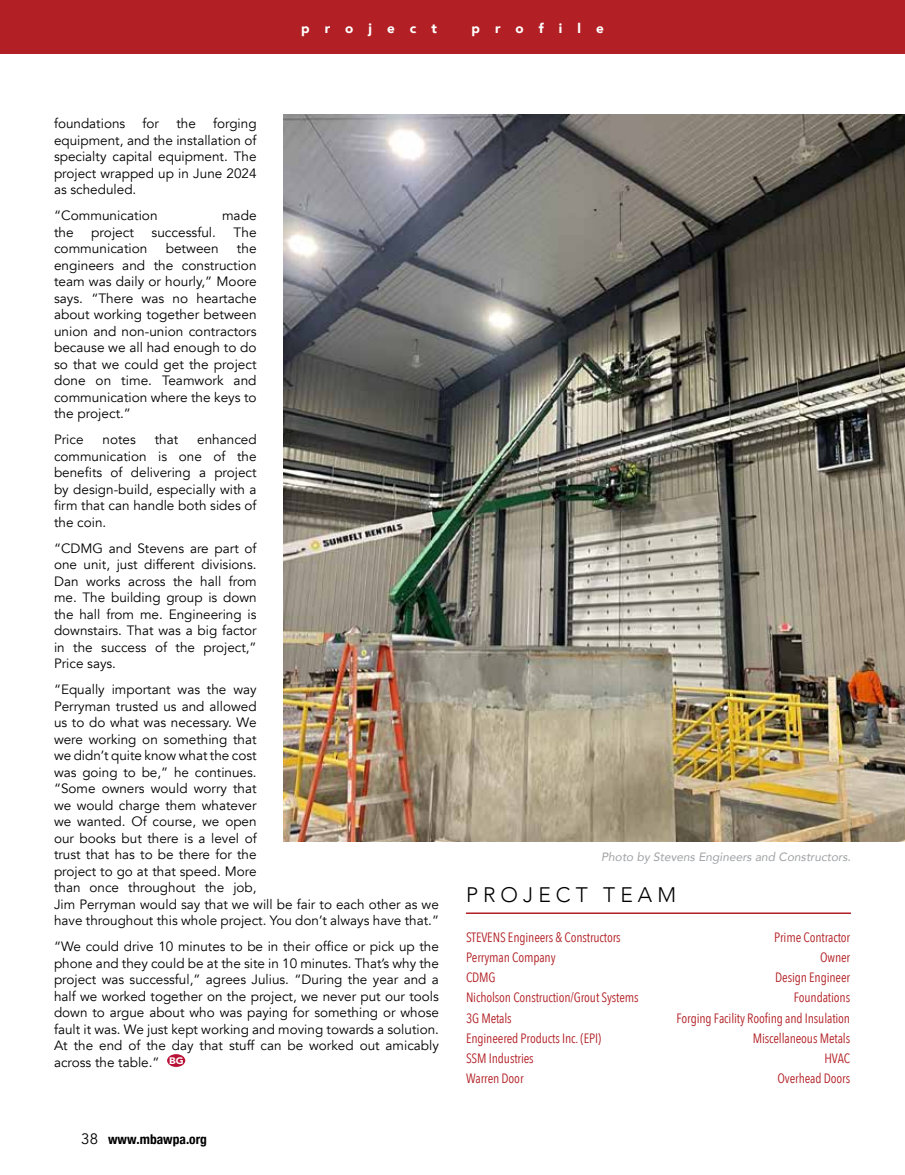
<style>
.page{position:relative;width:905px;height:1175px;background:#fff}
.page>*{position:absolute;margin:0;border:0;box-sizing:border-box;transform-origin:0 0}
.t1{font:300 21px "Avenir";letter-spacing:.24em;color:#000}
.t2{font:13.5px/16.5px "Avenir";color:#000;text-align:justify}
.t3{font:13.5px "Avenir Next Condensed";letter-spacing:-.01em;color:#b22025}
.t4{font:700 condensed 13.5px "Helvetica Neue";color:#000}
.t5{font:900 13.5px "Avenir";letter-spacing:1.12em;color:#fff}
.t6{font:italic 12px "Avenir";color:#9fa1a4}
.s1{font-family:"Avenir";font-weight:400;font-stretch:normal;font-size:15px}
</style>
<div class="page">
<div style="left:167px;top:1054px;width:18px;height:12px;background:#b81237;border-radius:50%"></div>
<hr style="left:466px;top:912px;width:384px;height:2px;background:#b22025">
<img style="left:284px;top:115px;width:620px;height:726px">
<div style="left:0;top:0;width:904px;height:53px;background:#b22025"></div>
<p class="t5" style="left:301px;top:17px;width:137px">project</p>
<p class="t5" style="left:471px;top:17px;width:134px">profile</p>
<p class="t2" style="left:54px;top:116px;width:73px">foundations</p>
<p class="t2" style="left:143px;top:116px;width:18px">for</p>
<p class="t2" style="left:176px;top:116px;width:21px">the</p>
<p class="t2" style="left:54px;top:116px;width:204px;text-indent:159px">forging equipment, and the installation of specialty capital equipment. The project wrapped up in June 2024 as scheduled.</p>
<p class="t2" style="left:54px;top:208px;width:105px">“Communication</p>
<p class="t2" style="left:222px;top:208px;width:36px">made</p>
<p class="t2" style="left:54px;top:224px;width:21px">the</p>
<p class="t2" style="left:91px;top:224px;width:44px">project</p>
<p class="t2" style="left:152px;top:224px;width:66px">successful.</p>
<p class="t2" style="left:234px;top:224px;width:24px">The</p>
<p class="t2" style="left:54px;top:241px;width:95px">communication</p>
<p class="t2" style="left:166px;top:241px;width:55px">between</p>
<p class="t2" style="left:54px;top:241px;width:204px;text-indent:183px">the engineers and the construction team was daily or hourly,” Moore says. “There was no heartache about working together between union and non-union contractors because we all had enough to do so that we could get the project done on time. Teamwork and communication where the keys to the project.”</p>
<p class="t2" style="left:54px;top:431px;width:31px">Price</p>
<p class="t2" style="left:102px;top:431px;width:35px">notes</p>
<p class="t2" style="left:155px;top:431px;width:25px">that</p>
<p class="t2" style="left:54px;top:431px;width:204px;text-indent:143px">enhanced communication is one of the benefits of delivering a project by design-build, especially with a firm that can handle both sides of the coin.</p>
<p class="t2" style="left:54px;top:540px;width:204px">“CDMG and Stevens are part of one unit, just different divisions.<br>Dan works across the hall from me. The building group is down the hall from me. Engineering is downstairs. That was a big factor in the success of the project,” Price says.</p>
<p class="t2" style="left:54px;top:681px;width:386px;text-align:left">“Equally important was the way<br>Perryman trusted us and allowed<br>us to do what was necessary. We<br>were working on something that<br>we didn’t quite know what the cost<br>was going to be,” he continues.<br>“Some owners would worry that<br>we would charge them whatever<br>we wanted. Of course, we open<br>our books but there is a level of<br>trust that has to be there for the<br>project to go at that speed. More<br>than once throughout the job,<br>Jim Perryman would say that we will be fair to each other as we have throughout this whole project. You don’t always have that.”</p>
<p class="t2" style="left:54px;top:938px;width:386px">“We could drive 10 minutes to be in their office or pick up the phone and they could be at the site in 10 minutes. That’s why the project was successful,” agrees Julius. “During the year and a half we worked together on the project, we never put our tools down to argue about who was paying for something or whose fault it was. We just kept working and moving towards a solution.<br>At the end of the day that stuff can be worked out amicably across the table.” <sup>BG</sup></p>
<p class="t4" style="left:81px;top:1128px;width:127px"><span class="s1">38</span> www.mbawpa.org</p>
<p class="t6" style="left:601px;top:849px;width:251px">Photo by Stevens Engineers and Constructors.</p>
<h1 class="t1" style="left:466px;top:882px;width:211px">PROJECT TEAM</h1>
<p class="t3" style="left:466px;top:925px;width:156px">STEVENS Engineers &amp; Constructors</p>
<p class="t3" style="left:774px;top:925px;width:77px">Prime Contractor</p>
<p class="t3" style="left:466px;top:945px;width:91px">Perryman Company</p>
<p class="t3" style="left:820px;top:945px;width:32px">Owner</p>
<p class="t3" style="left:466px;top:965px;width:31px">CDMG</p>
<p class="t3" style="left:775px;top:965px;width:77px">Design Engineer</p>
<p class="t3" style="left:466px;top:986px;width:174px">Nicholson Construction/Grout Systems</p>
<p class="t3" style="left:793px;top:986px;width:58px">Foundations</p>
<p class="t3" style="left:466px;top:1006px;width:47px">3G Metals</p>
<p class="t3" style="left:676px;top:1006px;width:175px">Forging Facility Roofing and Insulation</p>
<p class="t3" style="left:466px;top:1026px;width:137px">Engineered Products Inc. (EPI)</p>
<p class="t3" style="left:752px;top:1026px;width:99px">Miscellaneous Metals</p>
<p class="t3" style="left:466px;top:1046px;width:69px">SSM Industries</p>
<p class="t3" style="left:824px;top:1046px;width:27px">HVAC</p>
<p class="t3" style="left:466px;top:1067px;width:59px">Warren Door</p>
<p class="t3" style="left:777px;top:1067px;width:74px">Overhead Doors</p>
</div>
